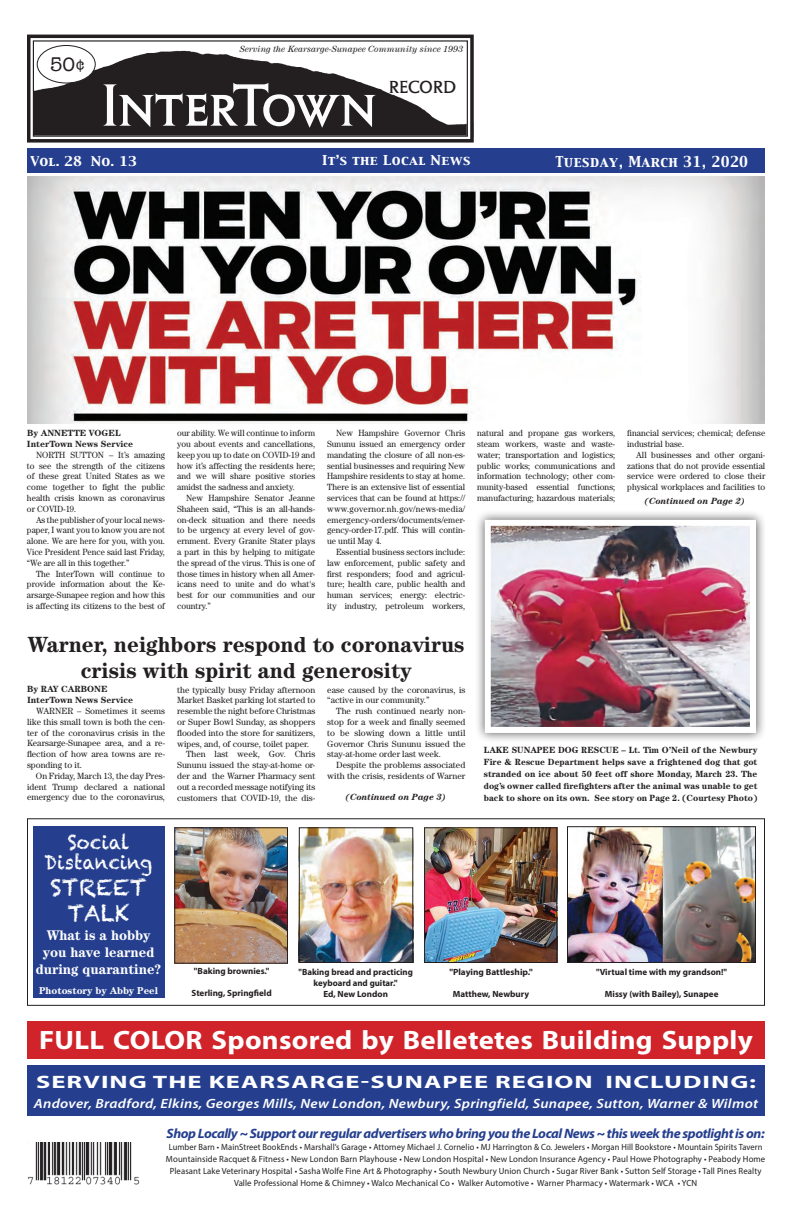
<style>
.page{position:relative;width:792px;height:1224px;background:#fff}
.page>*{position:absolute;margin:0;border:0;box-sizing:border-box;transform-origin:0 0}
.t1{font:62px "Columna Sol SCD";letter-spacing:-.015em;color:#fcfcfc}
.t2{font:700 26.6px "Myriad Pro";letter-spacing:.01em;color:#fff;scale:1.08 1}
.t3{font:22.2px/26px "Chalkduster";letter-spacing:.01em;color:#fff;text-align:center}
.t4{font:700 22px/26.4px "Century";color:#231f20;text-align:center}
.t5{font:20.4px "American Typewriter";color:#231f20}
.t6{font:20px "Chalkduster";letter-spacing:.01em;color:#fff;scale:.9 1}
.t7{font:700 18px "Myriad Pro";letter-spacing:.04em;color:#fff;scale:1.47 1}
.t8{font:18px "Columna Sol SCD";color:#231f20}
.t9{font:700 14px/17px "Century";color:#fff;text-align:center}
.t10{font:italic 700 13.6px "Myriad Pro";letter-spacing:-.03em;color:#253f8e}
.t11{font:italic 600 13.4px "Myriad Pro";letter-spacing:.02em;color:#fff;scale:1.12 1}
.t12{font:13.3px "Capitals";letter-spacing:.03em;color:#fff}
.t13{font:12px "Capitals";letter-spacing:.03em;color:#fff;scale:1.11 1}
.t14{font:700 10px "Century";color:#fff}
.t15{font:9px/10.8px "Century";color:#231f20;text-align:justify;scale:.95 1}
.t16{font:9px/10.8px "Century";color:#231f20;text-align:justify}
.t17{font:9px/12px "Myriad Pro";letter-spacing:.01em;color:#231f20;text-align:center}
.t18{font:700 9px/12px "Century";color:#231f20;text-align:justify}
.t19{font:700 9px/11px "Myriad Pro";color:#231f20;text-align:center}
.t20{font:9px/10.8px "Century";color:#231f20;text-align:justify;scale:.94 1}
.t21{font:9px "Myriad Pro";letter-spacing:.01em;color:#231f20;scale:.94 1}
.t22{font:italic 9px "Century";color:#231f20}
.t23{font:italic 700 9px "Century";color:#231f20}
.s1{font-size:19.8px}
.s2{font-size:16px}
</style>
<div class="page">
<div style="left:27px;top:148px;width:738px;height:25px;background:#253f8e"></div>
<img style="left:27px;top:1142px;width:113px;height:43px">
<svg style="left:27px;top:34px;width:447px;height:109px"></svg>
<div style="left:33px;top:40px;width:435px;height:97px;border:1px solid #231f20"></div>
<div style="left:37px;top:46px;width:58px;height:37px;background:#fff;border-radius:50%"></div>
<div style="left:37px;top:45px;width:59px;height:39px;border:1px solid #231f20;border-radius:50%"></div>
<div style="left:27px;top:1021px;width:738px;height:37px;background:#d1232a"></div>
<div style="left:27px;top:1066px;width:738px;height:50px;background:#253f8e"></div>
<div style="left:27px;top:818px;width:738px;height:188px;border:1px solid #231f20"></div>
<img style="left:176px;top:829px;width:110px;height:133px">
<div style="left:174px;top:827px;width:114px;height:137px;border:1px solid #231f20"></div>
<div style="left:33px;top:827px;width:131px;height:171px;background:#253f8e"></div>
<img style="left:301px;top:829px;width:110px;height:132px">
<div style="left:299px;top:827px;width:114px;height:136px;border:1px solid #231f20"></div>
<img style="left:426px;top:829px;width:129px;height:132px">
<div style="left:424px;top:827px;width:133px;height:136px;border:1px solid #231f20"></div>
<img style="left:569px;top:828px;width:185px;height:133px">
<div style="left:567px;top:826px;width:189px;height:137px;border:1px solid #231f20"></div>
<img style="left:27px;top:176px;width:738px;height:248px">
<div style="left:475px;top:510px;width:291px;height:233px;background:#231f20;opacity:.75"></div>
<img style="left:492px;top:527px;width:257px;height:199px">
<div style="left:485px;top:520px;width:271px;height:213px;border:6px solid #fff"></div>
<p class="t5" style="left:50px;top:48px;width:37px">5<span class="s1">0</span><span class="s2">¢</span></p>
<p class="t22" style="left:240px;top:43px;width:225px">Serving the Kearsarge-Sunapee Community since 1993</p>
<p class="t1" style="left:101px;top:72px;width:278px">InterTown</p>
<p class="t8" style="left:389px;top:77px;width:69px">RECORD</p>
<p class="t13" style="left:31px;top:153px;width:97px">Vol. 28 No. 13</p>
<p class="t13" style="left:322px;top:152px;width:135px">It’s the Local News</p>
<p class="t12" style="left:556px;top:152px;width:194px">Tuesday, March 31, 2020</p>
<p class="t18" style="left:27px;top:427px;width:95px">By ANNETTE VOGEL</p>
<p class="t18" style="left:27px;top:438px;width:108px">InterTown News Service</p>
<p class="t15" style="left:27px;top:449px;width:147px;text-indent:9px">NORTH SUTTON – It’s amazing to see the strength of the citizens of these great United States as we come together to fight the public health crisis known as coronavirus or COVID-19.</p>
<p class="t20" style="left:27px;top:514px;width:148px;text-indent:9px">As the publisher of your local news&shy;paper, I want you to know you are not alone. We are here for you, with you.<br>Vice President Pence said last Friday, “We are all in this together.”</p>
<p class="t15" style="left:27px;top:568px;width:147px;text-indent:9px">The InterTown will continue to provide information about the Ke&shy;arsarge-Sunapee region and how this is affecting its citizens to the best of</p>
<p class="t15" style="left:177px;top:428px;width:147px">our ability. We will continue to inform you about events and cancellations, keep you up to date on COVID-19 and how it’s affecting the residents here; and we will share positive stories amidst the sadness and anxiety.</p>
<p class="t15" style="left:177px;top:492px;width:147px;text-indent:9px">New Hampshire Senator Jeanne Shaheen said, “This is an all-hands&shy;on-deck situation and there needs to be urgency at every level of gov&shy;ernment. Every Granite Stater plays a part in this by helping to mitigate the spread of the virus. This is one of those times in history when all Amer&shy;icans need to unite and do what's best for our communities and our country.”</p>
<p class="t15" style="left:327px;top:428px;width:147px;text-indent:9px">New Hampshire Governor Chris Sununu issued an emergency order mandating the closure of all non-es&shy;sential businesses and requiring New Hampshire residents to stay at home.<br>There is an extensive list of essential services that can be found at https:// www.governor.nh.gov/news-media/ emergency-orders/documents/emer&shy;gency-order-17.pdf. This will contin&shy;ue until May 4.</p>
<p class="t15" style="left:327px;top:546px;width:147px;text-indent:9px">Essential business sectors include: law enforcement, public safety and first responders; food and agricul&shy;ture; health care, public health and human services; energy: electric&shy;ity industry, petroleum workers,</p>
<p class="t4" style="left:28px;top:631px;width:438px">Warner, neighbors respond to coronavirus crisis with spirit and generosity</p>
<p class="t18" style="left:27px;top:683px;width:82px">By RAY CARBONE</p>
<p class="t18" style="left:27px;top:694px;width:108px">InterTown News Service</p>
<p class="t16" style="left:27px;top:705px;width:140px;text-indent:9px">WARNER – Sometimes it seems like this small town is both the cen&shy;ter of the coronavirus crisis in the Kearsarge-Sunapee area, and a re&shy;flection of how area towns are re&shy;sponding to it.</p>
<p class="t16" style="left:27px;top:770px;width:140px;text-indent:9px">On Friday, March 13, the day Pres&shy;ident Trump declared a national emergency due to the coronavirus,</p>
<p class="t16" style="left:177px;top:684px;width:140px">the typically busy Friday afternoon Market Basket parking lot started to resemble the night before Christmas or Super Bowl Sunday, as shoppers flooded into the store for sanitizers, wipes, and, of course, toilet paper.</p>
<p class="t16" style="left:177px;top:749px;width:140px;text-indent:9px">Then last week, Gov. Chris Sununu issued the stay-at-home or&shy;der and the Warner Pharmacy sent out a recorded message notifying its customers that COVID-19, the dis-</p>
<p class="t16" style="left:327px;top:684px;width:140px">ease caused by the coronavirus, is “active in our community.”</p>
<p class="t16" style="left:327px;top:706px;width:140px;text-indent:9px">The rush continued nearly non&shy;stop for a week and finally seemed to be slowing down a little until Governor Chris Sununu issued the stay-at-home order last week.</p>
<p class="t16" style="left:327px;top:760px;width:140px;text-align:right">Despite the problems associated with the crisis, residents of Warner</p>
<p class="t23" style="left:346px;top:792px;width:102px">(Continued on Page 3)</p>
<p class="t15" style="left:477px;top:428px;width:147px">natural and propane gas workers, steam workers, waste and waste&shy;water; transportation and logistics; public works; communications and information technology; other com&shy;munity-based essential functions; manufacturing; hazardous materials;</p>
<p class="t15" style="left:627px;top:428px;width:147px">financial services; chemical; defense industrial base.</p>
<p class="t15" style="left:627px;top:449px;width:147px;text-indent:9px">All businesses and other organi&shy;zations that do not provide essential service were ordered to close their physical workplaces and facilities to</p>
<p class="t23" style="left:645px;top:496px;width:102px">(Continued on Page 2)</p>
<p class="t18" style="left:484px;top:744px;width:275px">LAKE SUNAPEE DOG RESCUE – Lt. Tim O’Neil of the Newbury Fire &amp; Rescue Department helps save a frightened dog that got stranded on ice about 50 feet off shore Monday, March 23. The dog’s owner called firefighters after the animal was unable to get back to shore on its own. See story on Page 2. (Courtesy Photo)</p>
<p class="t6" style="left:68px;top:830px;width:70px">Social</p>
<p class="t6" style="left:45px;top:850px;width:121px">Distancing</p>
<p class="t3" style="left:50px;top:874px;width:98px">STREET<br>TALK</p>
<p class="t9" style="left:47px;top:926px;width:105px">What is a hobby</p>
<p class="t9" style="left:36px;top:943px;width:127px">you have learned during quarantine?</p>
<p class="t14" style="left:39px;top:984px;width:121px">Photostory by Abby Peel</p>
<p class="t19" style="left:194px;top:966px;width:77px">"Baking brownies."</p>
<p class="t19" style="left:192px;top:988px;width:82px">Sterling, Springfield</p>
<p class="t19" style="left:299px;top:966px;width:116px">"Baking bread and practicing keyboard and guitar."</p>
<p class="t19" style="left:323px;top:988px;width:66px">Ed, New London</p>
<p class="t19" style="left:449px;top:966px;width:85px">"Playing Battleship."</p>
<p class="t19" style="left:453px;top:988px;width:78px">Matthew, Newbury</p>
<p class="t19" style="left:596px;top:966px;width:133px">"Virtual time with my grandson!"</p>
<p class="t19" style="left:605px;top:988px;width:115px">Missy (with Bailey), Sunapee</p>
<p class="t2" style="left:39px;top:1022px;width:662px">FULL COLOR Sponsored by Belletetes Building Supply</p>
<p class="t7" style="left:36px;top:1070px;width:491px">SERVING THE KEARSARGE-SUNAPEE REGION INCLUDING:</p>
<p class="t11" style="left:34px;top:1095px;width:648px">Andover, Bradford, Elkins, Georges Mills, New London, Newbury, Springfield, Sunapee, Sutton, Warner &amp; Wilmot</p>
<p class="t10" style="left:167px;top:1124px;width:600px">Shop Locally ~ Support our regular advertisers who bring you the Local News ~ this week the spotlight is on:</p>
<p class="t21" style="left:169px;top:1141px;width:633px">Lumber Barn • MainStreet BookEnds • Marshall’s Garage • Attorney Michael J. Cornelio • MJ Harrington &amp; Co. Jewelers • Morgan Hill Bookstore • Mountain Spirits Tavern</p>
<p class="t17" style="left:166px;top:1153px;width:601px">Mountainside Racquet &amp; Fitness • New London Barn Playhouse • New London Hospital • New London Insurance Agency • Paul Howe Photography • Peabody Home<br>Pleasant Lake Veterinary Hospital • Sasha Wolfe Fine Art &amp; Photography • South Newbury Union Church • Sugar River Bank • Sutton Self Storage • Tall Pines Realty</p>
<p class="t17" style="left:234px;top:1177px;width:465px">Valle Professional Home &amp; Chimney • Walco Mechanical Co • Walker Automotive • Warner Pharmacy • Watermark • WCA • YCN</p>
</div>
